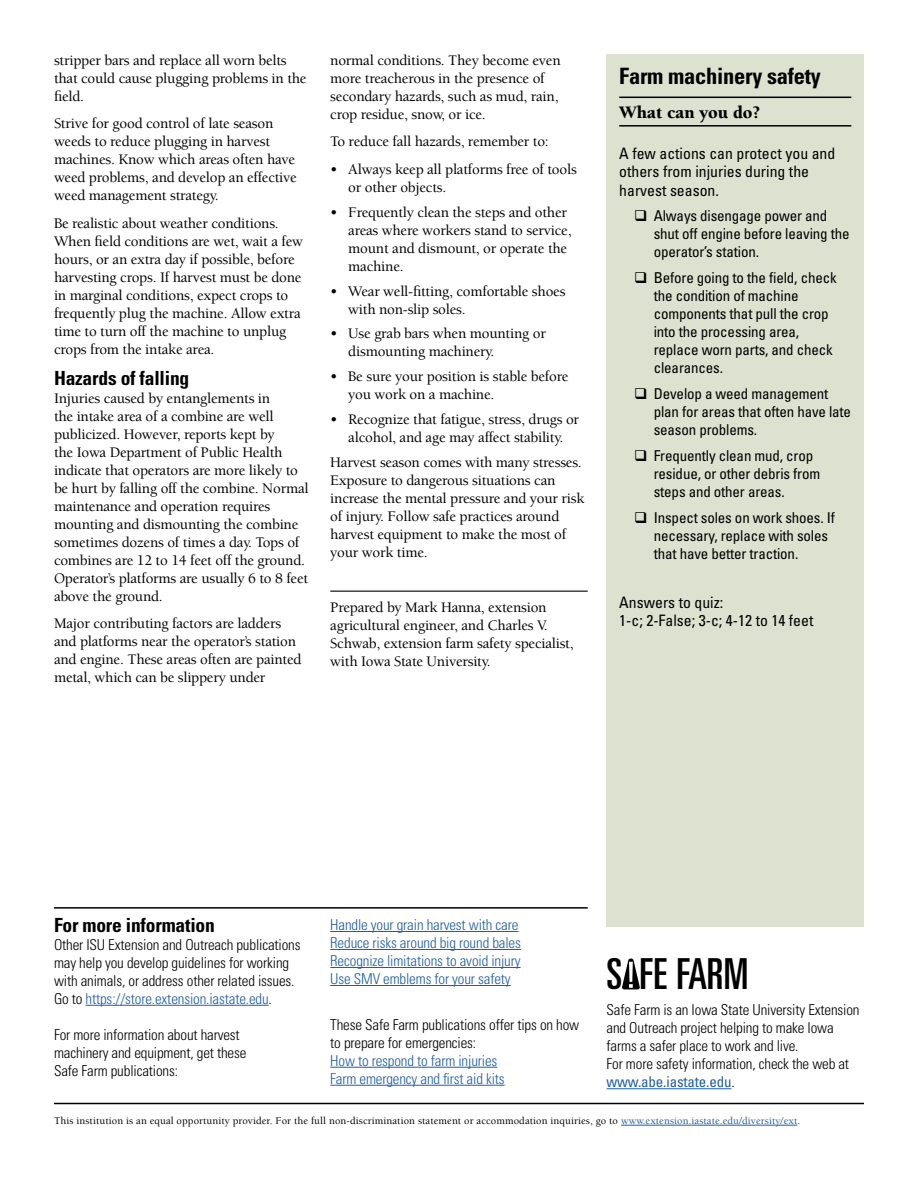
<style>
.page{position:relative;width:918px;height:1188px;background:#fff}
.page>*{position:absolute;margin:0;border:0;box-sizing:border-box;transform-origin:0 0}
.t1{font:ultra-condensed 42.75px "Univers LT Std";color:#000}
.t2{font:700 condensed 22.5px "Univers LT Std";letter-spacing:-.01em;color:#000}
.t3{font:700 condensed 19.5px "Univers LT Std";letter-spacing:-.01em;color:#000}
.Subhead{font:900 18px "Berkeley Std";letter-spacing:-.01em;color:#000}
.Grey_box_text{font:condensed 15.75px/18.8px "Univers LT Std";color:#000}
.Body_copy{font:500 15px/18px "Berkeley Std";letter-spacing:-.015em;color:#000}
.For_more_information{font:300 condensed 15px/18px "Univers LT Std";letter-spacing:-.01em;color:#000}
.t4{font:condensed 15px/18px "Univers LT Std";letter-spacing:-.01em;color:#000}
.For_more_information-2{font:300 condensed 15px "Univers LT Std";letter-spacing:-.01em;color:#215e9e}
.Author{font:500 15px/18px "Berkeley Std";letter-spacing:-.015em;color:#000}
.Justice_statement{font:500 10.5px "Berkeley Std";letter-spacing:.01em;color:#000}
.s1{color:#215e9e}
.s2{font-weight:400;color:#215e9e}
</style>
<div class="page">
<hr style="left:54px;top:1103px;width:810px;height:1px;background:#000">
<svg style="left:622px;top:959px;width:18px;height:30px"></svg>
<hr style="left:54px;top:907px;width:534px;height:2px;background:#000">
<div style="left:607px;top:54px;width:257px;height:873px;background:#dde2d0"></div>
<hr style="left:330px;top:591px;width:258px;height:1px;background:#000">
<hr style="left:619px;top:97px;width:232px;height:1px;background:#000">
<hr style="left:619px;top:125px;width:232px;height:2px;background:#000">
<hr style="left:86px;top:1005px;width:183px;height:1px;background:#215e9e">
<hr style="left:330px;top:931px;width:188px;height:1px;background:#215e9e">
<hr style="left:330px;top:949px;width:191px;height:1px;background:#215e9e">
<hr style="left:330px;top:967px;width:191px;height:1px;background:#215e9e">
<hr style="left:330px;top:985px;width:181px;height:1px;background:#215e9e">
<hr style="left:330px;top:1067px;width:167px;height:1px;background:#215e9e">
<hr style="left:330px;top:1085px;width:175px;height:1px;background:#215e9e">
<hr style="left:607px;top:1088px;width:125px;height:1px;background:#215e9e">
<hr style="left:621px;top:1125px;width:176px;height:1px;background:#215e9e">
<p class="Body_copy" style="left:54px;top:51px;width:254px">stripper bars and replace all worn belts that could cause plugging problems in the field.</p>
<p class="Body_copy" style="left:54px;top:115px;width:244px">Strive for good control of late season weeds to reduce plugging in harvest machines. Know which areas often have weed problems, and develop an effective weed management strategy.</p>
<p class="Body_copy" style="left:54px;top:215px;width:250px">Be realistic about weather conditions.<br>When field conditions are wet, wait a few hours, or an extra day if possible, before harvesting crops. If harvest must be done in marginal conditions, expect crops to frequently plug the machine. Allow extra time to turn off the machine to unplug crops from the intake area.</p>
<h2 class="t3" style="left:54px;top:366px;width:137px">Hazards of falling</h2>
<p class="Body_copy" style="left:54px;top:389px;width:256px">Injuries caused by entanglements in<br>the intake area of a combine are well publicized. However, reports kept by<br>the Iowa Department of Public Health indicate that operators are more likely to be hurt by falling off the combine. Normal maintenance and operation requires mounting and dismounting the combine sometimes dozens of times a day. Tops of combines are 12 to 14 feet off the ground.<br>Operator’s platforms are usually 6 to 8 feet above the ground.</p>
<p class="Body_copy" style="left:54px;top:615px;width:249px">Major contributing factors are ladders and platforms near the operator’s station and engine. These areas often are painted metal, which can be slippery under</p>
<p class="Body_copy" style="left:330px;top:51px;width:232px">normal conditions. They become even more treacherous in the presence of secondary hazards, such as mud, rain, crop residue, snow, or ice.</p>
<p class="Body_copy" style="left:330px;top:133px;width:220px">To reduce fall hazards, remember to:</p>
<p class="Body_copy" style="left:348px;top:161px;width:230px;text-indent:-18px">• Always keep all platforms free of tools or other objects.</p>
<p class="Body_copy" style="left:348px;top:203px;width:225px;text-indent:-18px">• Frequently clean the steps and other areas where workers stand to service, mount and dismount, or operate the machine.</p>
<p class="Body_copy" style="left:348px;top:282px;width:219px;text-indent:-18px">• Wear well-fitting, comfortable shoes with non-slip soles.</p>
<p class="Body_copy" style="left:348px;top:325px;width:199px;text-indent:-18px">• Use grab bars when mounting or dismounting machinery.</p>
<p class="Body_copy" style="left:348px;top:368px;width:222px;text-indent:-18px">• Be sure your position is stable before you work on a machine.</p>
<p class="Body_copy" style="left:330px;top:410px;width:250px;text-align:center">• Recognize that fatigue, stress, drugs or alcohol, and age may affect stability.</p>
<p class="Body_copy" style="left:330px;top:453px;width:256px">Harvest season comes with many stresses.<br>Exposure to dangerous situations can increase the mental pressure and your risk of injury. Follow safe practices around harvest equipment to make the most of your work time.</p>
<p class="Author" style="left:330px;top:599px;width:245px">Prepared by Mark Hanna, extension agricultural engineer, and Charles V.<br>Schwab, extension farm safety specialist, with Iowa State University.</p>
<h2 class="t2" style="left:619px;top:62px;width:203px">Farm machinery safety</h2>
<h3 class="Subhead" style="left:619px;top:103px;width:142px">What can you do?</h3>
<p class="Grey_box_text" style="left:619px;top:143px;width:218px">A few actions can protect you and others from injuries during the harvest season.</p>
<p class="t4" style="left:654px;top:206px;width:197px">Always disengage power and shut off engine before leaving the operator’s station.</p>
<p class="t4" style="left:654px;top:268px;width:184px">Before going to the field, check the condition of machine components that pull the crop into the processing area, replace worn parts, and check clearances.</p>
<p class="t4" style="left:654px;top:385px;width:199px">Develop a weed management plan for areas that often have late season problems.</p>
<p class="t4" style="left:654px;top:447px;width:168px">Frequently clean mud, crop residue, or other debris from steps and other areas.</p>
<p class="t4" style="left:654px;top:509px;width:183px">Inspect soles on work shoes. If necessary, replace with soles that have better traction.</p>
<p class="Grey_box_text" style="left:619px;top:593px;width:196px">Answers to quiz:<br>1-c; 2-False; 3-c; 4-12 to 14 feet</p>
<h2 class="t3" style="left:54px;top:913px;width:162px">For more information</h2>
<p class="For_more_information" style="left:54px;top:935px;width:248px">Other ISU Extension and Outreach publications may help you develop guidelines for working with animals, or address other related issues.<br>Go to <span class="s1">https://store.extension.iastate.edu</span>.</p>
<p class="For_more_information" style="left:54px;top:1025px;width:194px">For more information about harvest machinery and equipment, get these<br>Safe Farm publications:</p>
<p class="For_more_information-2" style="left:330px;top:916px;width:190px">Handle your grain harvest with care</p>
<p class="For_more_information-2" style="left:330px;top:934px;width:192px">Reduce risks around big round bales</p>
<p class="For_more_information-2" style="left:330px;top:952px;width:192px">Recognize limitations to avoid injury</p>
<p class="For_more_information-2" style="left:330px;top:970px;width:182px">Use SMV emblems for your safety</p>
<p class="For_more_information" style="left:330px;top:1015px;width:250px">These Safe Farm publications offer tips on how to prepare for emergencies:</p>
<p class="For_more_information-2" style="left:330px;top:1051px;width:169px">How to respond to farm injuries</p>
<p class="For_more_information-2" style="left:330px;top:1069px;width:176px">Farm emergency and first aid kits</p>
<h1 class="t1" style="left:607px;top:950px;width:143px">S FE FARM</h1>
<p class="For_more_information" style="left:607px;top:1001px;width:255px">Safe Farm is an Iowa State University Extension and Outreach project helping to make Iowa farms a safer place to work and live.</p>
<p class="For_more_information" style="left:607px;top:1055px;width:244px">For more safety information, check the web at <span class="s2">www.abe.iastate.edu</span>.</p>
<p class="Justice_statement" style="left:54px;top:1115px;width:748px">This institution is an equal opportunity provider. For the full non-discrimination statement or accommodation inquiries, go to <span class="s1">www.extension.iastate.edu/diversity/ext</span>.</p>
</div>
